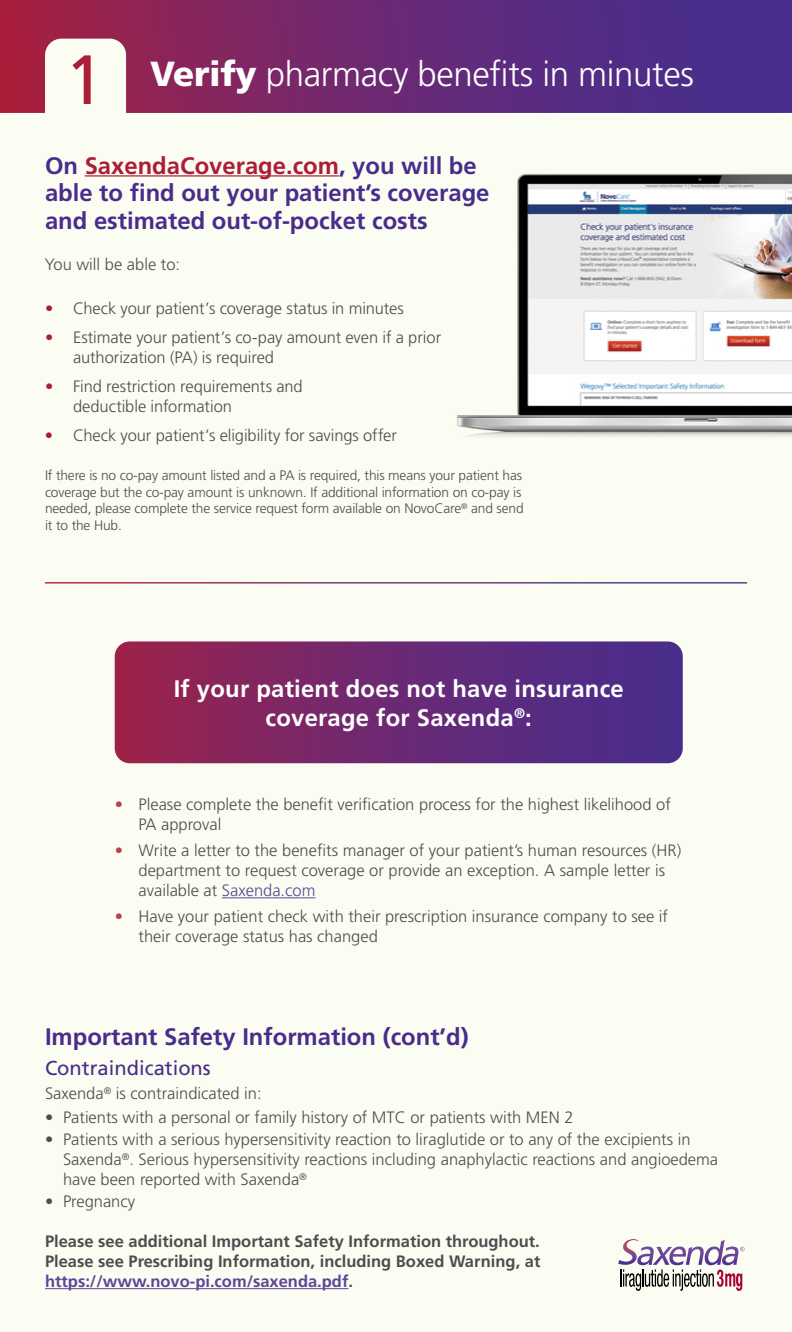
<style>
.page{position:relative;width:792px;height:1332px;background:#fbfcf2}
.page>*{position:absolute;margin:0;border:0;box-sizing:border-box;transform-origin:0 0}
.t1{font:300 34.8px "Frutiger LT Std";letter-spacing:-.01em;color:#fff}
.t2{font:700 23.8px/27.6px "Frutiger LT Std";color:#482d8d}
.t3{font:700 23.8px/29.4px "Frutiger LT Std";letter-spacing:.01em;color:#fff;text-align:center}
.t4{font:20.2px "Frutiger LT Std";color:#482d8d}
.t5{font:300 16.4px/20.2px "Frutiger LT Std";color:#4d4d4f}
.t6{font:700 16.4px/20.2px "Frutiger LT Std";color:#4d4d4f;text-align:justify}
.t7{font:300 13.8px/16.4px "Frutiger LT Std";letter-spacing:-.01em;color:#4d4d4f}
.s1{font-weight:400;font-size:69.6px;color:#ac1d37}
.s2{font-weight:900}
.s3{color:#ac1d37}
.s4{color:#b5444a}
.s5{color:#5d4698}
</style>
<div class="page">
<svg style="left:0;top:0;width:792px;height:113px;background:#6b2871"></svg>
<svg style="left:115px;top:641px;width:568px;height:122px;background:#6e2a71"></svg>
<img style="left:457px;top:173px;width:335px;height:264px">
<div style="left:45px;top:39px;width:81px;height:105px;background:#fbfcf2;border-radius:16px"></div>
<svg style="left:618px;top:1239px;width:127px;height:52px"></svg>
<hr style="left:45px;top:582px;width:702px;height:2px;background:#fff">
<hr style="left:222px;top:897px;width:93px;height:1px;background:#5d4698">
<hr style="left:85px;top:175px;width:254px;height:2px;background:#ac1d37">
<hr style="left:45px;top:1288px;width:303px;height:1px;background:#5d4698">
<h1 class="t1" style="left:65px;top:54px;width:631px"><span class="s1">1</span> <span class="s2">Verify</span> pharmacy benefits in minutes</h1>
<h2 class="t2" style="left:45px;top:152px;width:446px">On <span class="s3">SaxendaCoverage.com</span>, you will be able to find out your patient’s coverage and estimated out-of-pocket costs</h2>
<p class="t5" style="left:45px;top:255px;width:137px">You will be able to:</p>
<p class="t5" style="left:45px;top:298px;width:360px"><span class="s3">•</span> Check your patient’s coverage status in minutes</p>
<p class="t5" style="left:73px;top:327px;width:370px;text-indent:-28px"><span class="s3">•</span> Estimate your patient’s co-pay amount even if a prior authorization (PA) is required</p>
<p class="t5" style="left:73px;top:376px;width:231px;text-indent:-28px"><span class="s3">•</span> Find restriction requirements and deductible information</p>
<p class="t5" style="left:45px;top:425px;width:353px"><span class="s3">•</span> Check your patient’s eligibility for savings offer</p>
<p class="t7" style="left:45px;top:468px;width:480px">If there is no co-pay amount listed and a PA is required, this means your patient has coverage but the co-pay amount is unknown. If additional information on co-pay is needed, please complete the service request form available on NovoCare<sup>®</sup> and send it to the Hub.</p>
<h2 class="t3" style="left:174px;top:674px;width:452px">If your patient does not have insurance coverage for Saxenda<sup>®</sup>:</h2>
<p class="t5" style="left:139px;top:795px;width:534px;text-indent:-24px"><span class="s4">•</span> Please complete the benefit verification process for the highest likelihood of<br>PA approval</p>
<p class="t5" style="left:139px;top:840px;width:544px;text-indent:-24px"><span class="s4">•</span> Write a letter to the benefits manager of your patient’s human resources (HR) department to request coverage or provide an exception. A sample letter is available at <span class="s5">Saxenda.com</span></p>
<p class="t5" style="left:139px;top:906px;width:531px;text-indent:-24px"><span class="s4">•</span> Have your patient check with their prescription insurance company to see if their coverage status has changed</p>
<h2 class="t2" style="left:45px;top:1023px;width:425px">Important Safety Information (cont’d)</h2>
<p class="t4" style="left:45px;top:1056px;width:167px">Contraindications</p>
<p class="t5" style="left:45px;top:1084px;width:218px">Saxenda<sup>®</sup> is contraindicated in:</p>
<p class="t5" style="left:45px;top:1107px;width:530px">• Patients with a personal or family history of MTC or patients with MEN 2</p>
<p class="t5" style="left:63px;top:1129px;width:657px;text-indent:-18px">• Patients with a serious hypersensitivity reaction to liraglutide or to any of the excipients in<br>Saxenda<sup>®</sup>. Serious hypersensitivity reactions including anaphylactic reactions and angioedema have been reported with Saxenda<sup>®</sup></p>
<p class="t5" style="left:45px;top:1192px;width:92px">• Pregnancy</p>
<p class="t6" style="left:45px;top:1231px;width:497px">Please see additional Important Safety Information throughout.<br>Please see Prescribing Information, including Boxed Warning, at <span class="s5">https://www.novo-pi.com/saxenda.pdf</span>.</p>
</div>
